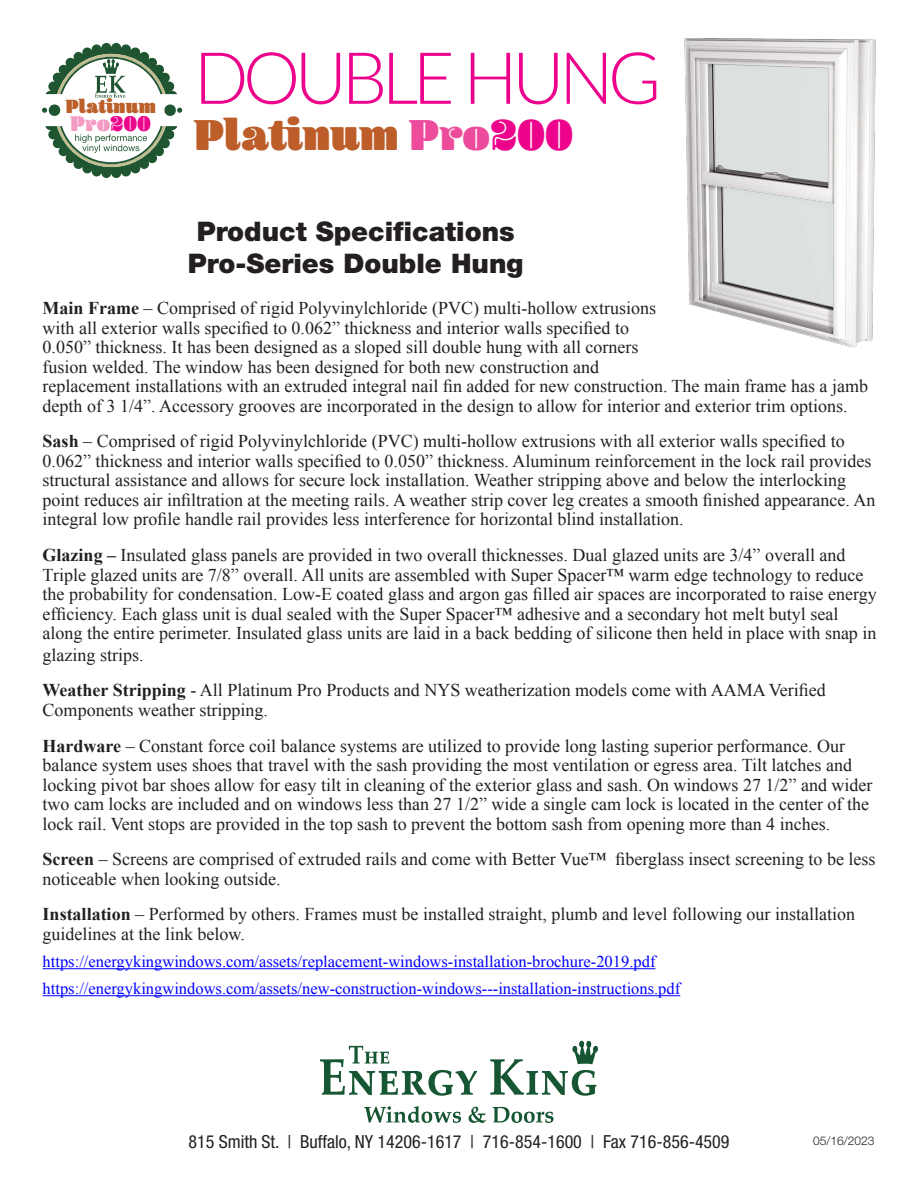
<style>
.page{position:relative;width:918px;height:1188px;background:#fff}
.page>*{position:absolute;margin:0;border:0;box-sizing:border-box;transform-origin:0 0}
.t1{font:300 72px "Lato";letter-spacing:-.075em;color:#ed028c}
.t2{font:900 45px "Blenny";color:#bd5e2a}
.t3{font:900 27px "Helvetica Neue LT Pro";color:#231f20}
.t4{font:900 22.05px "Blenny";color:#f499c1}
.t5{font:900 19.8px "Blenny";color:#bc5f29}
.t6{font:18px/19.5px "Times New Roman";color:#231f20}
.t7{font:condensed 18px "Helvetica Neue LT Pro";color:#231f20}
.t8{font:16.5px "Times New Roman";color:#00f}
.t9{font:300 12px "Helvetica Neue LT Pro";color:#231f20}
.s1{color:#eb078c}
.s2{color:#ed4c9c}
.s3{color:#ed028c}
.s4{font-weight:700}
</style>
<div class="page">
<svg style="left:164px;top:104px;width:18px;height:12px"></svg>
<svg style="left:42px;top:104px;width:19px;height:12px"></svg>
<svg style="left:46px;top:43px;width:131px;height:55px"></svg>
<svg style="left:45px;top:126px;width:132px;height:52px"></svg>
<img style="left:684px;top:38px;width:192px;height:310px">
<svg style="left:320px;top:1046px;width:157px;height:50px"></svg>
<svg style="left:490px;top:1041px;width:108px;height:55px"></svg>
<svg style="left:364px;top:1106px;width:97px;height:17px"></svg>
<svg style="left:469px;top:1107px;width:17px;height:16px"></svg>
<svg style="left:493px;top:1107px;width:61px;height:16px"></svg>
<hr style="left:43px;top:968px;width:612px;height:1px;background:#00f">
<hr style="left:43px;top:995px;width:637px;height:1px;background:#00f">
<p class="t5" style="left:65px;top:95px;width:92px">Platinum</p>
<p class="t4" style="left:70px;top:110px;width:82px">Pro<span class="s1">200</span></p>
<p class="t1" style="left:194px;top:28px;width:469px">DOUBLE HUNG</p>
<p class="t2" style="left:194px;top:108px;width:381px">Platinum <span class="s2">Pro</span><span class="s3">200</span></p>
<p class="t3" style="left:197px;top:215px;width:320px">Product Specifications</p>
<p class="t3" style="left:188px;top:247px;width:337px">Pro-Series Double Hung</p>
<p class="t6" style="left:43px;top:298px;width:827px"><span class="s4">Main Frame</span> – Comprised of rigid Polyvinylchloride (PVC) multi-hollow extrusions<br>with all exterior walls specified to 0.062” thickness and interior walls specified to<br>0.050” thickness. It has been designed as a sloped sill double hung with all corners<br>fusion welded. The window has been designed for both new construction and<br>replacement installations with an extruded integral nail fin added for new construction. The main frame has a jamb depth of 3 1/4”. Accessory grooves are incorporated in the design to allow for interior and exterior trim options.</p>
<p class="t6" style="left:43px;top:431px;width:834px"><span class="s4">Sash</span> – Comprised of rigid Polyvinylchloride (PVC) multi-hollow extrusions with all exterior walls specified to 0.062” thickness and interior walls specified to 0.050” thickness. Aluminum reinforcement in the lock rail provides structural assistance and allows for secure lock installation. Weather stripping above and below the interlocking point reduces air infiltration at the meeting rails. A weather strip cover leg creates a smooth finished appearance. An integral low profile handle rail provides less interference for horizontal blind installation.</p>
<p class="t6" style="left:43px;top:545px;width:836px"><span class="s4">Glazing –</span> Insulated glass panels are provided in two overall thicknesses. Dual glazed units are 3/4” overall and Triple glazed units are 7/8” overall. All units are assembled with Super Spacer™ warm edge technology to reduce the probability for condensation. Low-E coated glass and argon gas filled air spaces are incorporated to raise energy efficiency. Each glass unit is dual sealed with the Super Spacer™ adhesive and a secondary hot melt butyl seal along the entire perimeter. Insulated glass units are laid in a back bedding of silicone then held in place with snap in</p>
<p class="t6" style="left:43px;top:645px;width:102px">glazing strips.</p>
<p class="t6" style="left:43px;top:680px;width:785px"><span class="s4">Weather Stripping</span> - All Platinum Pro Products and NYS weatherization models come with AAMA Verified<br>Components weather stripping.</p>
<p class="t6" style="left:43px;top:735px;width:831px"><span class="s4">Hardware</span> – Constant force coil balance systems are utilized to provide long lasting superior performance. Our balance system uses shoes that travel with the sash providing the most ventilation or egress area. Tilt latches and locking pivot bar shoes allow for easy tilt in cleaning of the exterior glass and sash. On windows 27 1/2” and wider two cam locks are included and on windows less than 27 1/2” wide a single cam lock is located in the center of the lock rail. Vent stops are provided in the top sash to prevent the bottom sash from opening more than 4 inches.</p>
<p class="t6" style="left:43px;top:849px;width:834px"><span class="s4">Screen</span> – Screens are comprised of extruded rails and come with Better Vue™ fiberglass insect screening to be less noticeable when looking outside.</p>
<p class="t6" style="left:43px;top:904px;width:814px"><span class="s4">Installation</span> – Performed by others. Frames must be installed straight, plumb and level following our installation guidelines at the link below.</p>
<p class="t8" style="left:43px;top:950px;width:614px">https://energykingwindows.com/assets/replacement-windows-installation-brochure-2019.pdf</p>
<p class="t8" style="left:43px;top:977px;width:639px">https://energykingwindows.com/assets/new-construction-windows---installation-instructions.pdf</p>
<p class="t7" style="left:188px;top:1131px;width:543px">815 Smith St. | Buffalo, NY 14206-1617 | 716-854-1600 | Fax 716-856-4509</p>
<p class="t9" style="left:813px;top:1133px;width:63px">05/16/2023</p>
</div>
